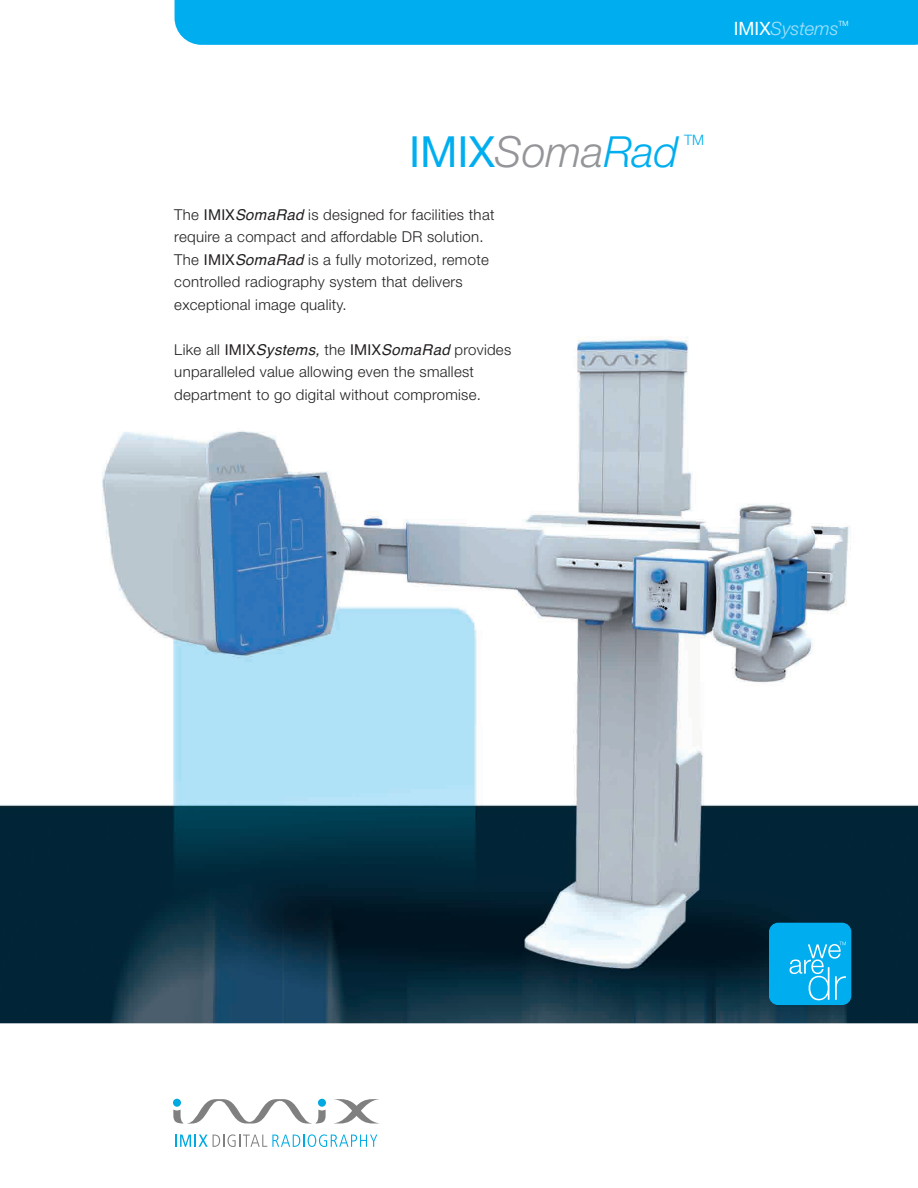
<style>
.page{position:relative;width:918px;height:1188px;background:#fff}
.page>*{position:absolute;margin:0;border:0;box-sizing:border-box;transform-origin:0 0}
.t1{font:42.9px "Helvetica Neue";color:#00aeef}
.t2{font:italic 300 18.45px "Helvetica Neue";color:#aae0f9}
.t3{font:300 15px/22.5px "Helvetica Neue";letter-spacing:.02em;color:#231f20}
.t4{font:300 14.4px "Helvetica Neue";color:#00aeef}
.t5{font:300 7.2px "Helvetica Neue";color:#fff}
.s1{font-weight:400;font-style:normal;color:#fff}
.s2{font-weight:300;font-style:italic;color:#939598}
.s3{font-weight:300;font-style:italic}
.s4{font-weight:400}
.s5{font-family:"Helvetica";font-weight:400;font-style:italic}
</style>
<div class="page">
<img style="left:0;top:337px;width:918px;height:686px">
<div style="left:769px;top:923px;width:82px;height:82px;background:#00aeef;border-radius:9px"></div>
<svg style="left:790px;top:942px;width:56px;height:58px"></svg>
<div style="left:175px;top:0;width:743px;height:45px;background:#00aeef"></div>
<svg style="left:334px;top:1099px;width:45px;height:25px"></svg>
<svg style="left:175px;top:1134px;width:202px;height:13px"></svg>
<svg style="left:173px;top:1099px;width:153px;height:25px"></svg>
<p class="t2" style="left:734px;top:22px;width:106px"><span class="s1">IMIX</span>Systems</p>
<p class="t5" style="left:839px;top:20px;width:11px">TM</p>
<h1 class="t1" style="left:409px;top:136px;width:271px">IMIX<span class="s2">Soma</span><span class="s3">Rad</span></h1>
<p class="t4" style="left:684px;top:135px;width:21px">TM</p>
<p class="t3" style="left:174px;top:204px;width:322px">The <span class="s4">IMIX</span><span class="s5">SomaRad</span> is designed for facilities that require a compact and affordable DR solution.<br>The <span class="s4">IMIX</span><span class="s5">SomaRad</span> is a fully motorized, remote controlled radiography system that delivers exceptional image quality.</p>
<p class="t3" style="left:174px;top:339px;width:338px">Like all <span class="s4">IMIX</span><span class="s5">Systems,</span> the <span class="s4">IMIX</span><span class="s5">SomaRad</span> provides unparalleled value allowing even the smallest department to go digital without compromise.</p>
</div>
